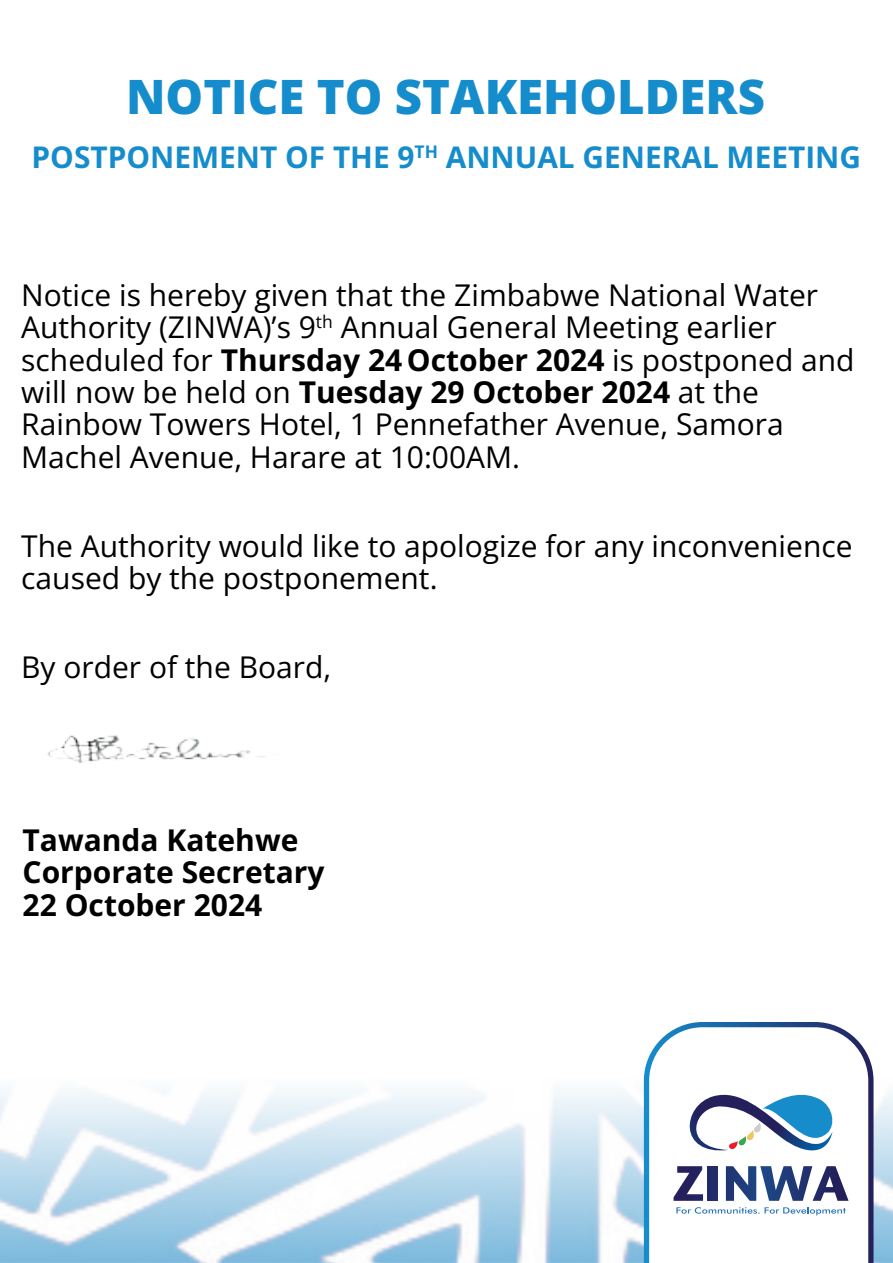
<style>
.page{position:relative;width:893px;height:1263px;background:#fff}
.page>*{position:absolute;margin:0;border:0;box-sizing:border-box;transform-origin:0 0}
.t1{font:800 47.4px "Open Sans";color:#158ccc}
.t2{font:30px/32.4px "Open Sans";color:#000}
.t3{font:700 30px/32.4px "Open Sans";color:#000}
.t4{font:700 29.85px "Open Sans";color:#158ccc}
.s1{font-weight:700}
</style>
<div class="page">
<img style="left:0;top:1077px;width:893px;height:186px">
<svg style="left:644px;top:1022px;width:229px;height:241px"></svg>
<svg style="left:674px;top:1166px;width:29px;height:35px"></svg>
<div style="left:708px;top:1166px;width:10px;height:35px;background:#212c6a"></div>
<svg style="left:726px;top:1166px;width:122px;height:35px"></svg>
<svg style="left:676px;top:1207px;width:170px;height:8px"></svg>
<svg style="left:677px;top:1089px;width:159px;height:68px"></svg>
<img style="left:47px;top:735px;width:219px;height:28px">
<h1 class="t1" style="left:126px;top:64px;width:640px">NOTICE TO STAKEHOLDERS</h1>
<p class="t4" style="left:32px;top:136px;width:831px">POSTPONEMENT OF THE 9<sup>TH</sup> ANNUAL GENERAL MEETING</p>
<p class="t2" style="left:21px;top:278px;width:835px">Notice is hereby given that the Zimbabwe National Water Authority (ZINWA)’s 9<sup>th</sup> Annual General Meeting earlier scheduled for <span class="s1">Thursday 24October 2024</span> is postponed and will now be held on <span class="s1">Tuesday 29 October 2024</span> at the Rainbow Towers Hotel, 1 Pennefather Avenue, Samora Machel Avenue, Harare at 10:00AM.</p>
<p class="t2" style="left:21px;top:529px;width:833px">The Authority would like to apologize for any inconvenience caused by the postponement.</p>
<p class="t2" style="left:21px;top:650px;width:311px">By order of the Board,</p>
<p class="t3" style="left:23px;top:823px;width:304px">Tawanda Katehwe<br>Corporate Secretary<br>22 October 2024</p>
</div>
